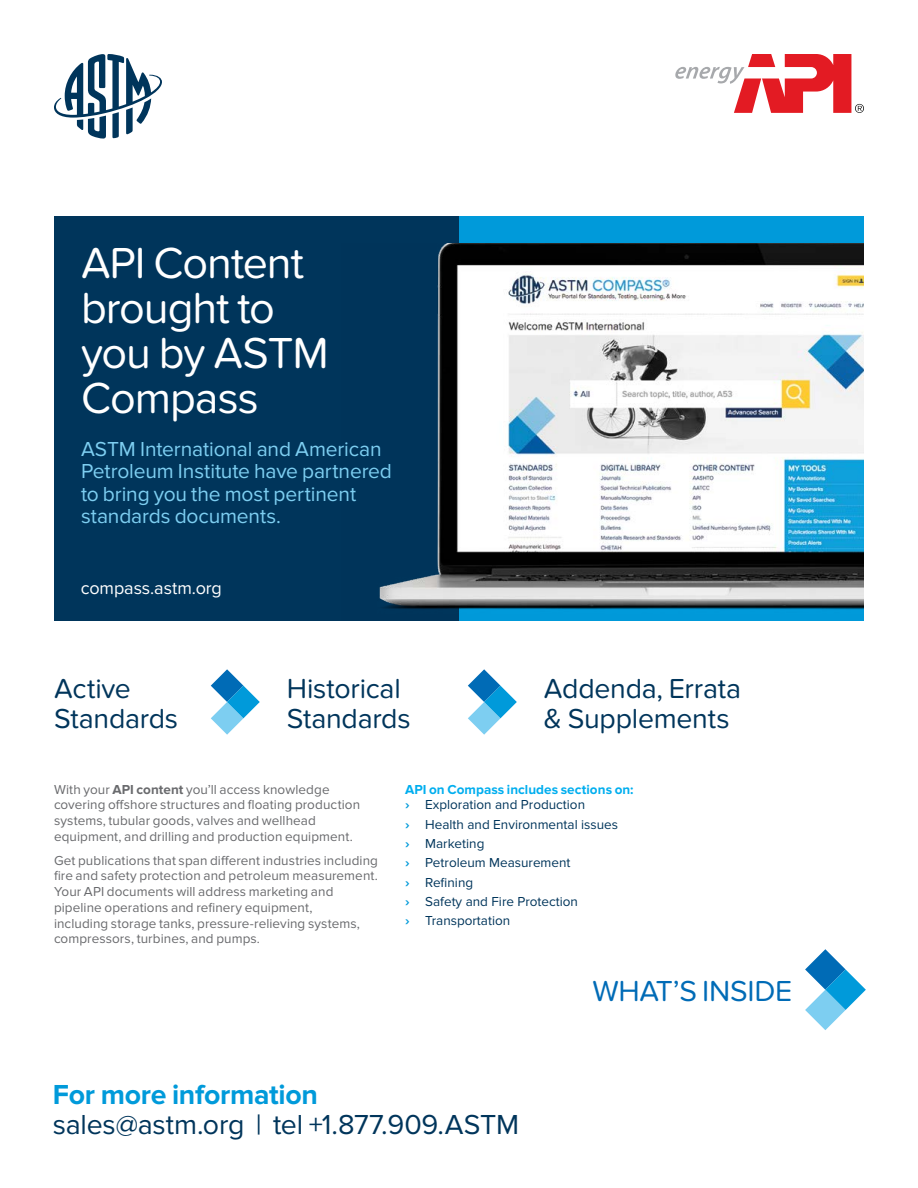
<style>
.page{position:relative;width:918px;height:1188px;background:#fff}
.page>*{position:absolute;margin:0;border:0;box-sizing:border-box;transform-origin:0 0}
.t1{font:45px/45px "Proxima Nova Soft";letter-spacing:-.025em;color:#fff}
.t2{font:30px "Proxima Nova Soft";letter-spacing:-.01em;color:#006bb6}
.t3{font:28.5px/30px "Proxima Nova Soft";letter-spacing:-.01em;color:#00355b}
.t4{font:28.5px "Proxima Nova";letter-spacing:-.01em;color:#00355b}
.t5{font:700 28.5px "Proxima Nova";letter-spacing:-.01em;color:#009ada}
.t6{font:21px/22.5px "Proxima Nova";letter-spacing:-.005em;color:#7dcef1}
.t7{font:18px "Proxima Nova Soft";letter-spacing:-.005em;color:#fff}
.t8{font:13.5px/15.8px "Proxima Nova";letter-spacing:.005em;color:#696a6d}
.t9{font:13.5px/19.2px "Proxima Nova";color:#00355b}
.t10{font:700 13.5px/15.8px "Proxima Nova";letter-spacing:.005em;color:#00aeef}
.s1{font-weight:700}
.s2{color:#009ada}
.s3{font-weight:400;color:#00355b}
.s4{font-weight:700;color:#009ada}
</style>
<div class="page">
<div style="left:54px;top:216px;width:405px;height:405px;background:#00355b"></div>
<div style="left:459px;top:216px;width:405px;height:405px;background:#009ada"></div>
<svg style="left:675px;top:54px;width:189px;height:59px"></svg>
<img style="left:379px;top:243px;width:485px;height:367px">
<svg style="left:211px;top:669px;width:49px;height:66px"></svg>
<svg style="left:468px;top:669px;width:49px;height:66px"></svg>
<svg style="left:805px;top:949px;width:61px;height:81px"></svg>
<svg style="left:54px;top:54px;width:108px;height:85px"></svg>
<h1 class="t1" style="left:81px;top:241px;width:249px">API Content brought to you by ASTM<br>Compass</h1>
<h3 class="t6" style="left:81px;top:438px;width:313px">ASTM International and American<br>Petroleum Institute have partnered to bring you the most pertinent standards documents.</h3>
<h3 class="t7" style="left:81px;top:578px;width:142px">compass.astm.org</h3>
<h3 class="t3" style="left:54px;top:674px;width:126px">Active<br>Standards</h3>
<h3 class="t3" style="left:287px;top:674px;width:126px">Historical<br>Standards</h3>
<h3 class="t3" style="left:544px;top:674px;width:199px">Addenda, Errata &amp; Supplements</h3>
<p class="t8" style="left:54px;top:782px;width:308px">With your <span class="s1">API content</span> you’ll access knowledge covering offshore structures and floating production systems, tubular goods, valves and wellhead equipment, and drilling and production equipment.</p>
<p class="t8" style="left:54px;top:852px;width:326px">Get publications that span different industries including fire and safety protection and petroleum measurement.<br>Your API documents will address marketing and pipeline operations and refinery equipment,<br>including storage tanks, pressure-relieving systems, compressors, turbines, and pumps.</p>
<p class="t10" style="left:405px;top:782px;width:230px">API on Compass includes sections on: <span class="s2">›</span> <span class="s3">Exploration and Production</span></p>
<p class="t9" style="left:405px;top:815px;width:215px"><span class="s4">›</span> Health and Environmental issues <span class="s4">›</span> Marketing<br><span class="s4">›</span> Petroleum Measurement<br><span class="s4">›</span> Refining<br><span class="s4">›</span> Safety and Fire Protection<br><span class="s4">›</span> Transportation</p>
<h2 class="t2" style="left:593px;top:974px;width:201px">WHAT’S INSIDE</h2>
<h3 class="t5" style="left:53px;top:1078px;width:267px">For more information</h3>
<h3 class="t4" style="left:53px;top:1108px;width:468px">sales@astm.org | tel +1.877.909.ASTM</h3>
</div>
